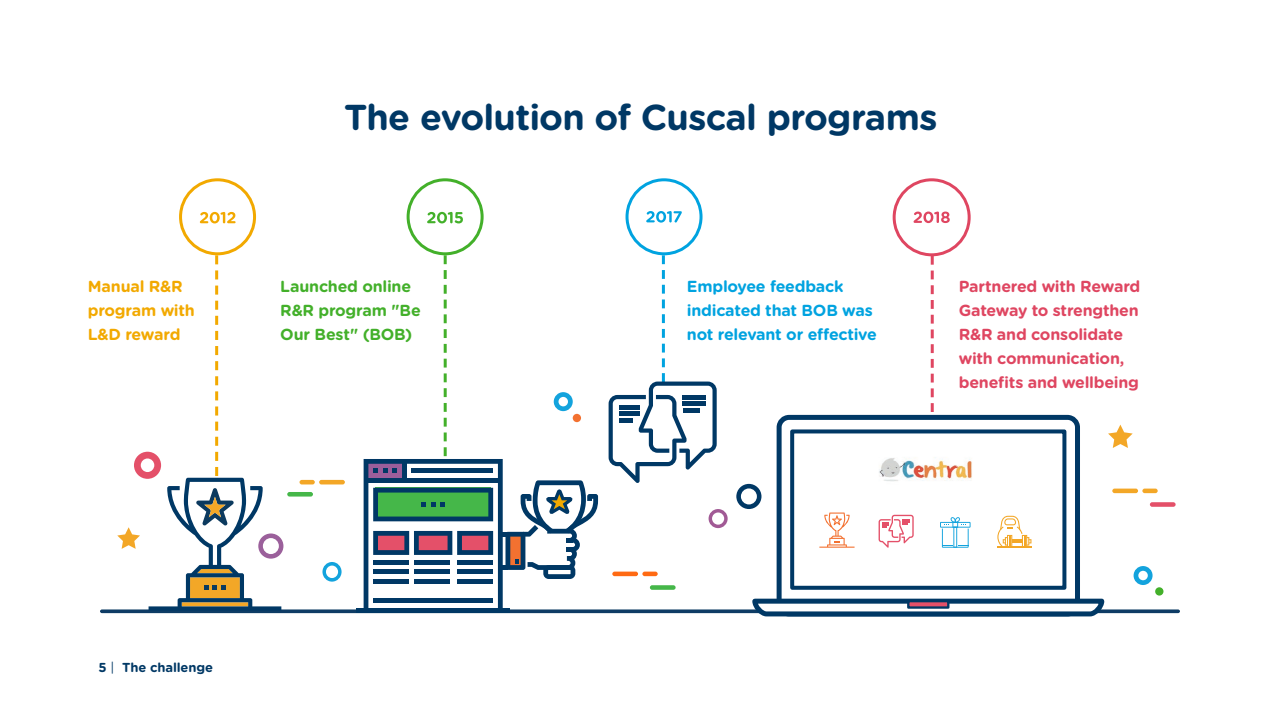
<style>
.page{position:relative;width:1280px;height:720px;background:#fff}
.page>*{position:absolute;margin:0;border:0;box-sizing:border-box;transform-origin:0 0}
.page_sub-heading1_bl{font:700 36px "Gotham Rounded";letter-spacing:-.025em;color:#003865}
.page_sub-heading1_bl-2{font:700 16px/24px "Gotham Rounded";letter-spacing:-.015em;color:#df4661}
.page_sub-heading1_bl-3{font:700 16px/24px "Gotham Rounded";letter-spacing:-.02em;color:#00a3e0}
.page_sub-heading1_bl-4{font:700 16px/24px "Gotham Rounded";letter-spacing:-.01em;color:#43b02a}
.page_sub-heading1_bl-5{font:700 16px/24px "Gotham Rounded";letter-spacing:-.015em;color:#f2a900}
.t1{font:700 13px "Gotham Rounded";letter-spacing:-.01em;color:#003865}
.s1{font-weight:400}
</style>
<div class="page">
<svg style="left:100px;top:609px;width:1080px;height:4px;background:#1e4970"></svg>
<svg style="left:322px;top:562px;width:20px;height:20px"></svg>
<hr style="left:319px;top:480px;width:26px;height:4px;background:#f3a727;border-radius:2px">
<hr style="left:300px;top:480px;width:15px;height:4px;background:#f3a727;border-radius:2px">
<div style="left:287px;top:492px;width:26px;height:5px;background:#45b749;border-radius:2px"></div>
<hr style="left:1112px;top:489px;width:26px;height:4px;background:#f3a727;border-radius:2px">
<hr style="left:1142px;top:489px;width:16px;height:4px;background:#f3a727;border-radius:2px">
<div style="left:1150px;top:502px;width:26px;height:5px;background:#e45069;border-radius:2px"></div>
<svg style="left:1134px;top:566px;width:19px;height:19px"></svg>
<svg style="left:1108px;top:425px;width:25px;height:23px"></svg>
<hr style="left:612px;top:572px;width:26px;height:4px;background:#ff6a13;border-radius:2px">
<hr style="left:642px;top:572px;width:16px;height:4px;background:#ff6a13;border-radius:2px">
<div style="left:650px;top:585px;width:26px;height:5px;background:#45b749;border-radius:2px"></div>
<svg style="left:117px;top:255px;width:166px;height:356px"></svg>
<div style="left:893px;top:178px;width:78px;height:78px;border:3px solid #df4661;border-radius:50%"></div>
<svg style="left:914px;top:212px;width:36px;height:11px"></svg>
<svg style="left:931px;top:256px;width:3px;height:156px"></svg>
<div style="left:626px;top:178px;width:77px;height:77px;border:3px solid #00a3e0;border-radius:50%"></div>
<svg style="left:646px;top:211px;width:36px;height:12px"></svg>
<div style="left:179px;top:178px;width:77px;height:77px;border:3px solid #f2a900;border-radius:50%"></div>
<svg style="left:200px;top:212px;width:36px;height:11px"></svg>
<div style="left:407px;top:178px;width:77px;height:77px;border:3px solid #43b02a;border-radius:50%"></div>
<svg style="left:427px;top:212px;width:36px;height:11px"></svg>
<div style="left:1155px;top:587px;width:8px;height:9px;background:#43b02a;border-radius:50%"></div>
<hr style="left:356px;top:608px;width:154px;height:4px;background:#003865">
<svg style="left:364px;top:255px;width:234px;height:355px"></svg>
<div style="left:777px;top:415px;width:303px;height:201px;border:5px solid #003865;border-radius:10px"></div>
<div style="left:790px;top:429px;width:276px;height:161px;background:#fff;border:4px solid #003865"></div>
<svg style="left:750px;top:596px;width:357px;height:21px"></svg>
<div style="left:907px;top:600px;width:42px;height:9px;background:#e45069;border:2px solid #003865"></div>
<img style="left:879px;top:457px;width:93px;height:24px">
<svg style="left:819px;top:513px;width:36px;height:35px"></svg>
<svg style="left:879px;top:515px;width:35px;height:33px"></svg>
<svg style="left:940px;top:517px;width:31px;height:31px"></svg>
<svg style="left:997px;top:516px;width:34px;height:32px"></svg>
<svg style="left:709px;top:509px;width:19px;height:19px"></svg>
<svg style="left:736px;top:484px;width:25px;height:25px"></svg>
<svg style="left:609px;top:255px;width:108px;height:228px"></svg>
<hr style="left:683px;top:395px;width:23px;height:4px;background:#003865">
<hr style="left:683px;top:402px;width:23px;height:4px;background:#003865">
<div style="left:683px;top:408px;width:17px;height:5px;background:#003865"></div>
<hr style="left:619px;top:405px;width:20px;height:4px;background:#003865">
<hr style="left:619px;top:412px;width:20px;height:4px;background:#003865">
<div style="left:619px;top:418px;width:13px;height:5px;background:#003865"></div>
<p class="page_sub-heading1_bl" style="left:344px;top:91px;width:595px">The evolution of Cuscal programs</p>
<p class="page_sub-heading1_bl-5" style="left:88px;top:274px;width:109px">Manual R&amp;R program with<br>L&amp;D reward</p>
<p class="page_sub-heading1_bl-4" style="left:280px;top:274px;width:142px">Launched online<br>R&amp;R program "Be<br>Our Best" (BOB)</p>
<p class="page_sub-heading1_bl-3" style="left:687px;top:274px;width:192px">Employee feedback indicated that BOB was not relevant or effective</p>
<p class="page_sub-heading1_bl-2" style="left:959px;top:274px;width:183px">Partnered with Reward<br>Gateway to strengthen<br>R&amp;R and consolidate with communication, benefits and wellbeing</p>
<p class="t1" style="left:98px;top:658px;width:116px">5 <span class="s1">|</span> The challenge</p>
</div>
